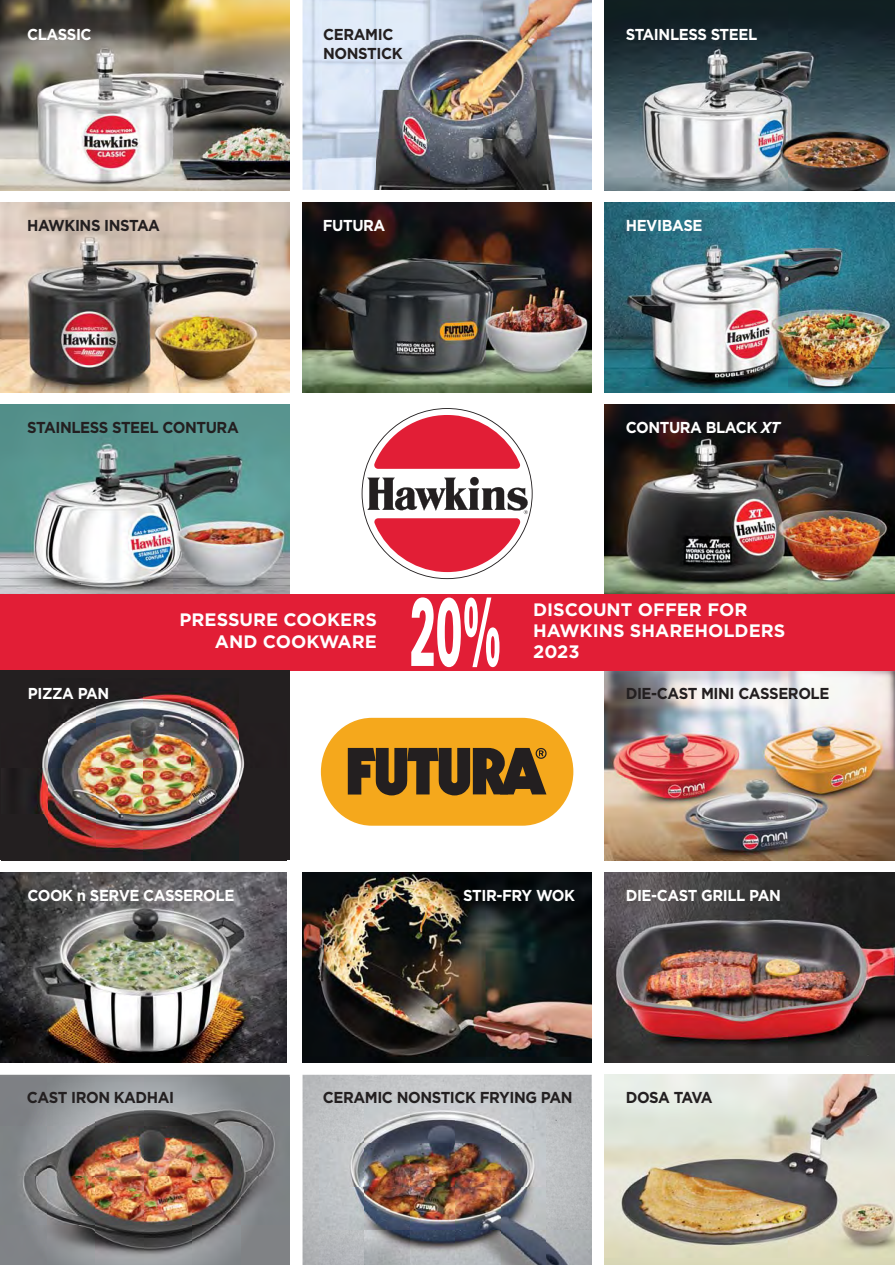
<style>
.page{position:relative;width:895px;height:1265px;background:#fff}
.page>*{position:absolute;margin:0;border:0;box-sizing:border-box;transform-origin:0 0}
.t1{font:700 18px/21.3px "Gotham";color:#fff;text-align:right}
.t2{font:700 15.75px/19px "Gotham";letter-spacing:-.025em;color:#231f20;scale:.94 1}
.t3{font:700 15.75px "Gotham";letter-spacing:-.025em;color:#fff;scale:.94 1}
.t4{font:700 15.75px "Gotham";letter-spacing:-.08em;color:#231f20;scale:.94 1}
.s1{font-style:italic}
</style>
<div class="page">
<img style="left:0;top:0;width:290px;height:190px">
<img style="left:604px;top:0;width:291px;height:190px">
<svg style="left:362px;top:408px;width:171px;height:171px"></svg>
<img style="left:0;top:203px;width:290px;height:189px">
<img style="left:604px;top:203px;width:291px;height:189px">
<img style="left:302px;top:203px;width:290px;height:189px">
<img style="left:0;top:873px;width:286px;height:189px">
<img style="left:604px;top:873px;width:291px;height:189px">
<img style="left:302px;top:873px;width:290px;height:189px">
<img style="left:604px;top:671px;width:291px;height:189px">
<img style="left:0;top:1077px;width:290px;height:188px">
<img style="left:604px;top:1075px;width:291px;height:190px">
<img style="left:302px;top:1075px;width:290px;height:190px">
<img style="left:320px;top:1099px;width:272px;height:166px">
<img style="left:0;top:405px;width:290px;height:189px">
<img style="left:604px;top:405px;width:291px;height:189px">
<div style="left:321px;top:718px;width:252px;height:108px;background:#f5a81c;border-radius:52px"></div>
<svg style="left:348px;top:748px;width:198px;height:47px"></svg>
<div style="left:0;top:594px;width:895px;height:77px;background:#e21e36"></div>
<div style="left:0;top:671px;width:290px;height:189px;background:#231f20"></div>
<img style="left:34px;top:688px;width:211px;height:172px">
<img style="left:302px;top:0;width:20px;height:190px">
<img style="left:322px;top:0;width:270px;height:190px">
<svg style="left:411px;top:597px;width:88px;height:70px"></svg>
<p class="t3" style="left:27px;top:28px;width:70px">CLASSIC</p>
<p class="t3" style="left:626px;top:28px;width:141px">STAINLESS STEEL</p>
<p class="t2" style="left:323px;top:26px;width:86px">CERAMIC<br>NONSTICK</p>
<p class="t2" style="left:27px;top:217px;width:143px">HAWKINS INSTAA</p>
<p class="t3" style="left:323px;top:219px;width:68px">FUTURA</p>
<p class="t3" style="left:626px;top:219px;width:83px">HEVIBASE</p>
<p class="t2" style="left:27px;top:419px;width:227px">STAINLESS STEEL CONTURA</p>
<p class="t3" style="left:626px;top:422px;width:166px">CONTURA BLACK <span class="s1">XT</span></p>
<p class="t3" style="left:28px;top:687px;width:88px">PIZZA PAN</p>
<p class="t1" style="left:180px;top:611px;width:199px">PRESSURE COOKERS<br>AND COOKWARE</p>
<p class="t1" style="left:533px;top:600px;width:254px;text-align:left">DISCOUNT OFFER FOR<br>HAWKINS SHAREHOLDERS<br>2023</p>
<p class="t2" style="left:626px;top:685px;width:218px">DIE-CAST MINI CASSEROLE</p>
<p class="t3" style="left:27px;top:889px;width:222px">COOK n SERVE CASSEROLE</p>
<p class="t3" style="left:463px;top:889px;width:120px">STIR-FRY WOK</p>
<p class="t3" style="left:626px;top:889px;width:166px">DIE-CAST GRILL PAN</p>
<p class="t2" style="left:27px;top:1089px;width:158px">CAST IRON KADHAI</p>
<p class="t2" style="left:323px;top:1089px;width:267px">CERAMIC NONSTICK FRYING PAN</p>
<p class="t4" style="left:626px;top:1092px;width:94px">DOSA TAVA</p>
</div>
